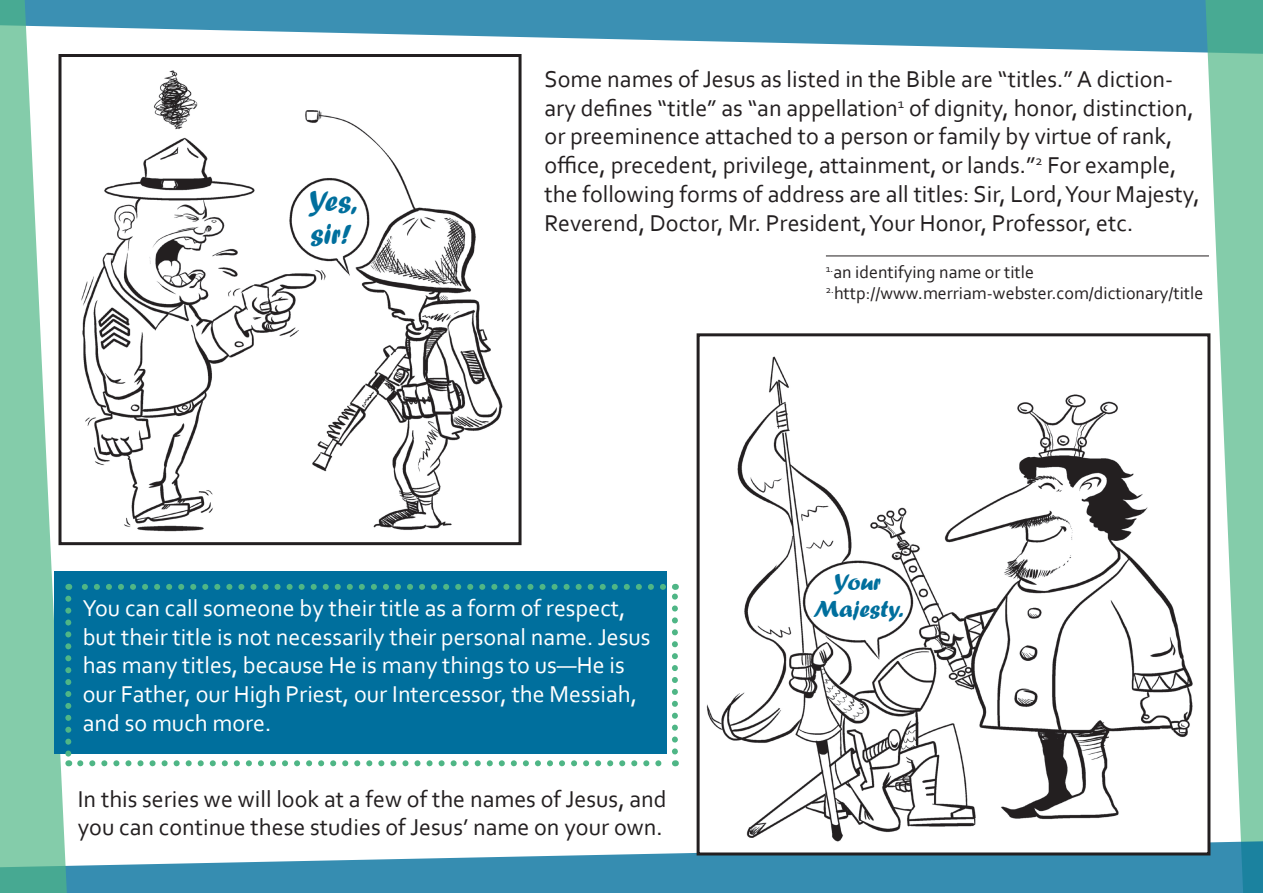
<style>
.page{position:relative;width:1263px;height:893px;background:#fff}
.page>*{position:absolute;margin:0;border:0;box-sizing:border-box;transform-origin:0 0}
.No_Spacing1{font:30px/33px "Forte";color:#006f9d}
.No_Spacing1-2{font:24px/28.8px "Corbel";color:#231f20}
.No_Spacing1-3{font:24px/28.8px "Corbel";color:#fff}
.No_Spacing1-4{font:24px/27px "Forte";color:#006f9d;text-align:center}
.No_Spacing1-5{font:18px "Corbel";color:#231f20}
</style>
<div class="page">
<svg style="left:68px;top:0;width:1136px;height:53px;fill:#3b90b3"></svg>
<svg style="left:1204px;top:0;width:59px;height:841px;fill:#84ccaa"></svg>
<svg style="left:68px;top:841px;width:1195px;height:52px;fill:#368db1"></svg>
<svg style="left:0;top:0;width:68px;height:893px;fill:#84ccaa"></svg>
<div style="left:54px;top:572px;width:613px;height:182px;background:#006f9d"></div>
<img style="left:701px;top:337px;width:505px;height:514px">
<div style="left:697px;top:333px;width:513px;height:522px;border:3px solid #231f20"></div>
<img style="left:62px;top:58px;width:441px;height:483px">
<div style="left:58px;top:54px;width:463px;height:491px;border:3px solid #231f20"></div>
<hr style="left:826px;top:256px;width:383px;height:1px;background:#231f20">
<svg style="left:80px;top:760px;width:582px;height:6px"></svg>
<svg style="left:65px;top:599px;width:6px;height:167px"></svg>
<svg style="left:672px;top:584px;width:6px;height:167px"></svg>
<svg style="left:68px;top:584px;width:595px;height:6px"></svg>
<p class="No_Spacing1" style="left:308px;top:184px;width:50px">Yes, sir!</p>
<p class="No_Spacing1-2" style="left:544px;top:64px;width:657px">Some names of Jesus as listed in the Bible are “titles.” A diction&shy;ary defines “title” as “an appellation<sup>1</sup> of dignity, honor, distinction, or preeminence attached to a person or family by virtue of rank, office, precedent, privilege, attainment, or lands.”<sup>2</sup> For example, the following forms of address are all titles: Sir, Lord, Your Majesty, Reverend, Doctor, Mr. President, Your Honor, Professor, etc.</p>
<p class="No_Spacing1-5" style="left:826px;top:260px;width:210px"><sup>1.</sup>an identifying name or title</p>
<p class="No_Spacing1-5" style="left:826px;top:282px;width:379px"><sup>2.</sup>http://www.merriam-webster.com/dictionary/title</p>
<p class="No_Spacing1-3" style="left:83px;top:593px;width:569px">You can call someone by their title as a form of respect, but their title is not necessarily their personal name. Jesus has many titles, because He is many things to us—He is our Father, our High Priest, our Intercessor, the Messiah, and so much more.</p>
<p class="No_Spacing1-2" style="left:78px;top:784px;width:590px">In this series we will look at a few of the names of Jesus, and you can continue these studies of Jesus’ name on your own.</p>
<p class="No_Spacing1-4" style="left:813px;top:568px;width:92px">Your<br>Majesty.</p>
</div>
